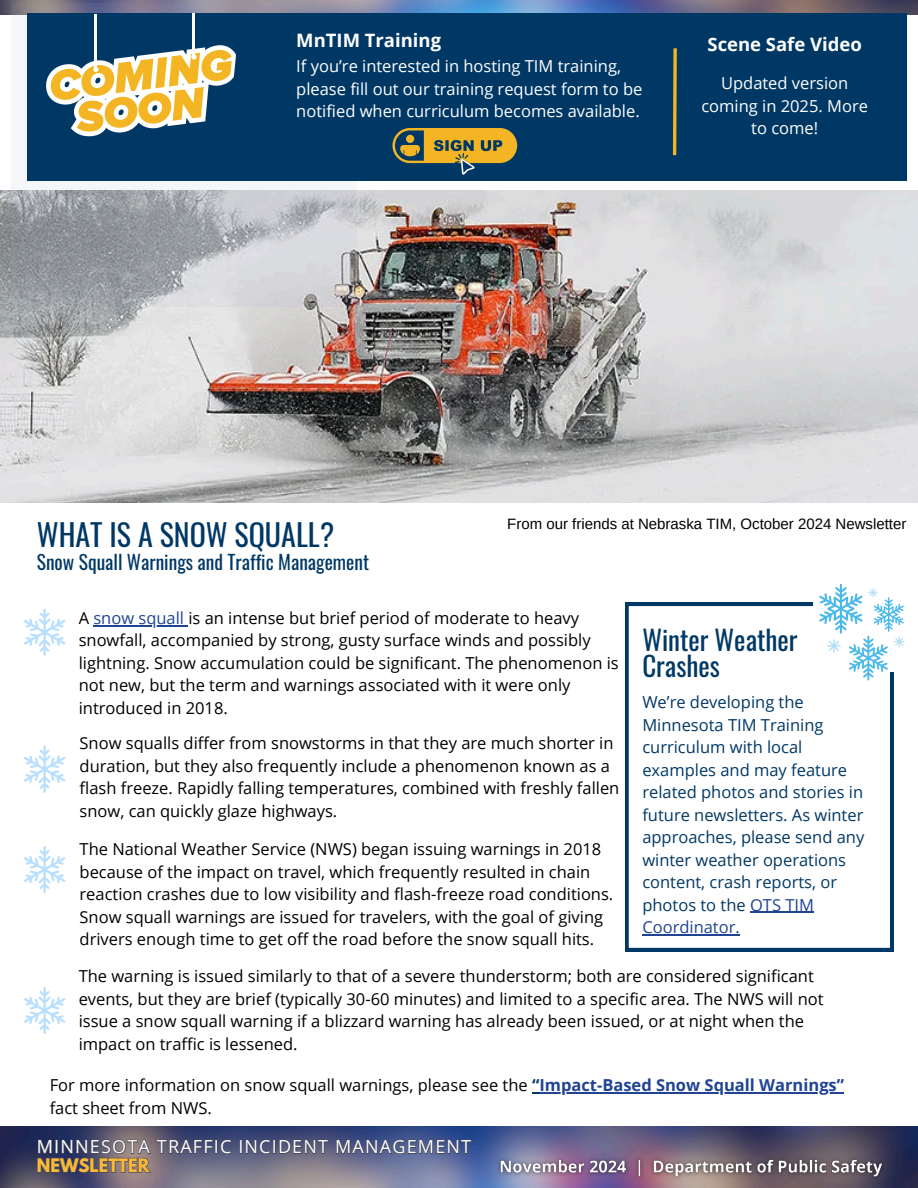
<style>
.page{position:relative;width:918px;height:1188px;background:#fff}
.page>*{position:absolute;margin:0;border:0;box-sizing:border-box;transform-origin:0 0}
.t1{font:30px "Oswald";color:#003865}
.t2{font:27px/25.8px "Oswald";color:#003865}
.t3{font:19.5px "Oswald";color:#003865}
.t4{font:700 18.45px "Open Sans";color:#fff}
.t5{font:18px "Open Sans";letter-spacing:.065em;color:#fff}
.t6{font:16.5px/22.5px "Open Sans";color:#000}
.t7{font:16.5px/22.5px "Open Sans";color:#003865}
.t8{font:16.5px/22.5px "Open Sans";color:#fff}
.t9{font:700 16.5px "League Spartan";color:#f9b937}
.t10{font:15px "Arimo";color:#000}
.s1{color:#204394}
.s2{font-weight:700;color:#003865}
.s3{font-weight:700;color:#204394}
</style>
<div class="page">
<img style="left:0;top:190px;width:918px;height:313px">
<img style="left:0;top:1127px;width:918px;height:61px">
<img style="left:0;top:0;width:918px;height:15px">
<svg style="left:24px;top:609px;width:41px;height:47px"></svg>
<svg style="left:24px;top:746px;width:41px;height:47px"></svg>
<svg style="left:24px;top:846px;width:41px;height:47px"></svg>
<svg style="left:24px;top:987px;width:41px;height:47px"></svg>
<hr style="left:93px;top:625px;width:95px;height:1px;background:#204394">
<svg style="left:625px;top:603px;width:268px;height:348px"></svg>
<div style="left:813px;top:574px;width:102px;height:98px;background:#fff"></div>
<svg style="left:819px;top:584px;width:86px;height:97px"></svg>
<svg style="left:11px;top:3px;width:345px;height:304px;background:#b3b5bb"></svg>
<div style="left:27px;top:14px;width:879px;height:167px;background:#003865"></div>
<svg style="left:46px;top:45px;width:190px;height:91px"></svg>
<hr style="left:193px;top:14px;width:2px;height:43px;background:#fff">
<hr style="left:95px;top:14px;width:2px;height:54px;background:#fff">
<svg style="left:392px;top:128px;width:125px;height:46px"></svg>
<svg style="left:672px;top:48px;width:5px;height:108px"></svg>
<img style="left:491px;top:1150px;width:401px;height:36px">
<hr style="left:539px;top:1093px;width:305px;height:1px;background:#204394">
<hr style="left:750px;top:912px;width:64px;height:1px;background:#204394">
<hr style="left:642px;top:934px;width:98px;height:1px;background:#204394">
<p class="t4" style="left:296px;top:27px;width:146px">MnTIM Training</p>
<p class="t8" style="left:296px;top:55px;width:348px">If you’re interested in hosting TIM training, please fill out our training request form to be notified when curriculum becomes available.</p>
<p class="t4" style="left:708px;top:31px;width:156px">Scene Safe Video</p>
<p class="t8" style="left:701px;top:72px;width:168px;text-align:center">Updated version coming in 2025. More to come!</p>
<h1 class="t1" style="left:37px;top:512px;width:299px">WHAT IS A SNOW SQUALL?</h1>
<p class="t3" style="left:37px;top:547px;width:334px">Snow Squall Warnings and Traffic Management</p>
<h2 class="t10" style="left:507px;top:516px;width:401px">From our friends at Nebraska TIM, October 2024 Newsletter</h2>
<h4 class="t6" style="left:79px;top:606px;width:502px">A <span class="s1">snow squall</span> is an intense but brief period of moderate to heavy</h4>
<h4 class="t6" style="left:79px;top:629px;width:542px">snowfall, accompanied by strong, gusty surface winds and possibly lightning. Snow accumulation could be significant. The phenomenon is not new, but the term and warnings associated with it were only introduced in 2018.</h4>
<p class="t6" style="left:80px;top:732px;width:541px">Snow squalls differ from snowstorms in that they are much shorter in duration, but they also frequently include a phenomenon known as a flash freeze. Rapidly falling temperatures, combined with freshly fallen snow, can quickly glaze highways.</p>
<p class="t6" style="left:80px;top:838px;width:535px">The National Weather Service (NWS) began issuing warnings in 2018 because of the impact on travel, which frequently resulted in chain reaction crashes due to low visibility and flash-freeze road conditions.<br>Snow squall warnings are issued for travelers, with the goal of giving drivers enough time to get off the road before the snow squall hits.</p>
<p class="t2" style="left:642px;top:626px;width:157px">Winter Weather<br>Crashes</p>
<p class="t7" style="left:642px;top:690px;width:223px">We’re developing the<br>Minnesota TIM Training curriculum with local examples and may feature related photos and stories in future newsletters. As winter approaches, please send any winter weather operations content, crash reports, or photos to the <span class="s1">OTS TIM<br>Coordinator.</span></p>
<p class="t6" style="left:79px;top:965px;width:746px">The warning is issued similarly to that of a severe thunderstorm; both are considered significant events, but they are brief (typically 30-60 minutes) and limited to a specific area. The NWS will not issue a snow squall warning if a blizzard warning has already been issued, or at night when the impact on traffic is lessened.</p>
<p class="t6" style="left:50px;top:1074px;width:796px">For more information on snow squall warnings, please see the <span class="s2">“</span><span class="s3">Impact-Based Snow Squall Warnings”</span></p>
<p class="t6" style="left:50px;top:1096px;width:164px">fact sheet from NWS.</p>
<h5 class="t5" style="left:37px;top:1134px;width:436px">MINNESOTA TRAFFIC INCIDENT MANAGEMENT</h5>
<p class="t9" style="left:37px;top:1157px;width:115px">NEWSLETTER</p>
</div>
